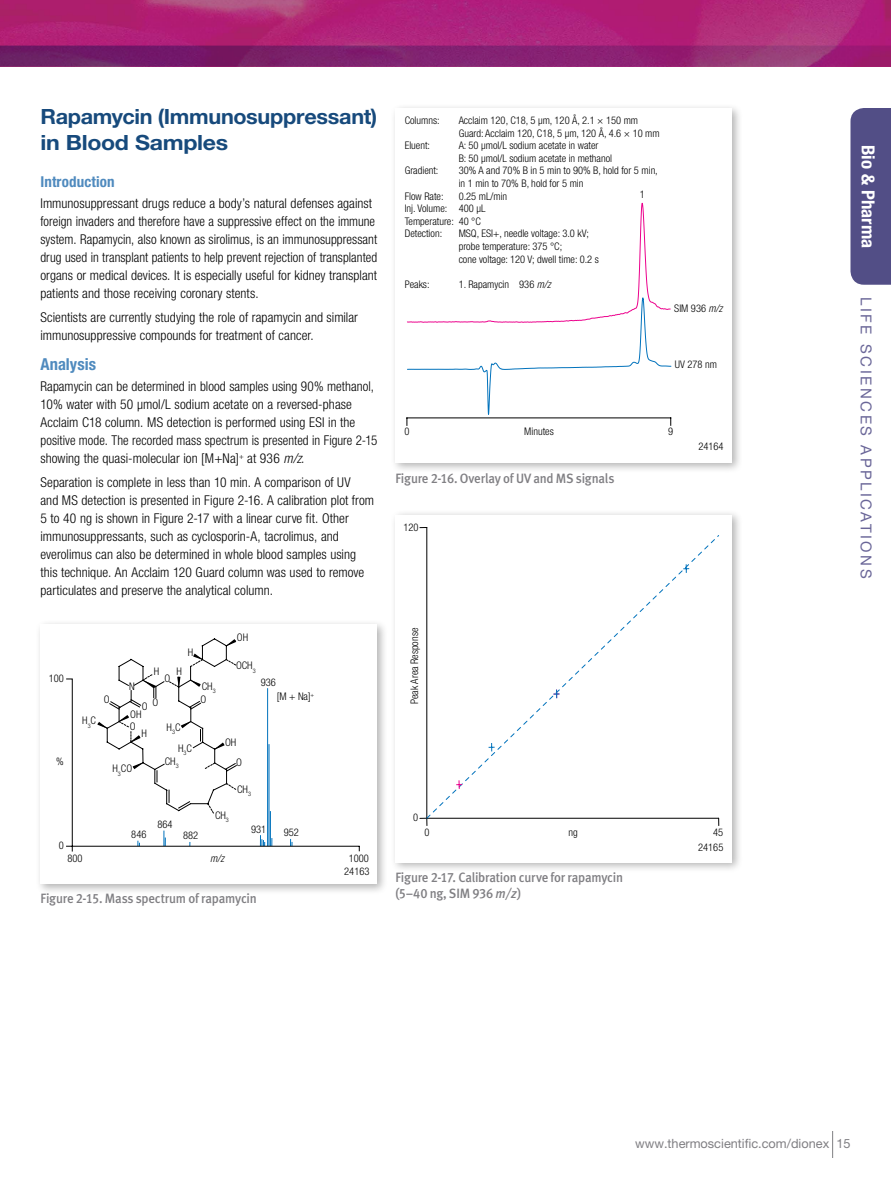
<style>
.page{position:relative;width:891px;height:1188px;background:#fff}
.page>*{position:absolute;margin:0;border:0;box-sizing:border-box;transform-origin:0 0}
.t1{font:700 21px/25.5px "Helvetica Neue";letter-spacing:-.015em;color:#174a7c}
.t2{font:700 condensed 18px "Helvetica Neue LT Std";color:#fff;scale:1.05 1}
.t3{font:700 condensed 16.5px "Helvetica Neue LT Std";color:#4f8abe}
.t4{font:15px "Helvetica Neue";letter-spacing:.17em;color:#6a6698}
.t5{font:700 condensed 15px "Helvetica Neue LT Std";letter-spacing:.01em;color:#4f8abe}
.t6{font:300 condensed 13.5px/18px "Helvetica Neue LT Std";letter-spacing:.005em;color:#000}
.t7{font:13.5px/16.5px "Meta Medium LF";letter-spacing:-.02em;color:#807f83;scale:.95 1}
.t8{font:12.75px "Helvetica Neue";color:#807f83}
.t9{font:300 condensed 10.5px/12.6px "Helvetica Neue";color:#000}
.t10{font:italic 300 condensed 10.5px "Helvetica Neue";color:#000}
.s1{font-style:italic}
</style>
<div class="page">
<svg style="left:832px;top:1131px;width:1px;height:27px"></svg>
<div style="left:390px;top:103px;width:354px;height:371px;background:#000;opacity:.3"></div>
<div style="left:395px;top:108px;width:337px;height:355px;background:#fff"></div>
<svg style="left:407px;top:202px;width:265px;height:223px"></svg>
<hr style="left:407px;top:418px;width:264px;height:1px;background:#000">
<div style="left:390px;top:510px;width:354px;height:364px;background:#000;opacity:.3"></div>
<div style="left:395px;top:515px;width:337px;height:347px;background:#fff"></div>
<svg style="left:420px;top:818px;width:7px;height:8px"></svg>
<svg style="left:426px;top:534px;width:294px;height:285px"></svg>
<svg style="left:456px;top:780px;width:6px;height:9px"></svg>
<svg style="left:489px;top:743px;width:6px;height:8px"></svg>
<svg style="left:683px;top:564px;width:6px;height:9px"></svg>
<svg style="left:554px;top:690px;width:5px;height:8px"></svg>
<div style="left:35px;top:620px;width:354px;height:275px;background:#000;opacity:.3"></div>
<div style="left:40px;top:625px;width:337px;height:259px;background:#fff"></div>
<svg style="left:118px;top:638px;width:119px;height:40px"></svg>
<svg style="left:66px;top:678px;width:294px;height:174px"></svg>
<img style="left:0;top:0;width:891px;height:46px">
<svg style="left:0;top:46px;width:891px;height:21px;background:#83226e"></svg>
<div style="left:850px;top:108px;width:41px;height:177px;background:#524e86"></div>
<h1 class="t1" style="left:40px;top:104px;width:338px">Rapamycin (Immunosuppressant) in Blood Samples</h1>
<p class="t5" style="left:40px;top:173px;width:76px">Introduction</p>
<p class="t6" style="left:40px;top:195px;width:338px">Immunosuppressant drugs reduce a body’s natural defenses against foreign invaders and therefore have a suppressive effect on the immune system. Rapamycin, also known as sirolimus, is an immunosuppressant drug used in transplant patients to help prevent rejection of transplanted organs or medical devices. It is especially useful for kidney transplant patients and those receiving coronary stents.</p>
<p class="t6" style="left:40px;top:309px;width:319px">Scientists are currently studying the role of rapamycin and similar immunosuppressive compounds for treatment of cancer.</p>
<p class="t3" style="left:40px;top:355px;width:57px">Analysis</p>
<p class="t6" style="left:40px;top:378px;width:338px">Rapamycin can be determined in blood samples using 90% methanol, 10% water with 50 µmol/L sodium acetate on a reversed-phase Acclaim C18 column. MS detection is performed using ESI in the positive mode. The recorded mass spectrum is presented in Figure 2-15 showing the quasi-molecular ion [M+Na]<sup>+</sup> at 936 <span class="s1">m/z</span>.</p>
<p class="t6" style="left:40px;top:474px;width:335px">Separation is complete in less than 10 min. A comparison of UV<br>and MS detection is presented in Figure 2-16. A calibration plot from 5 to 40 ng is shown in Figure 2-17 with a linear curve fit. Other immunosuppressants, such as cyclosporin-A, tacrolimus, and everolimus can also be determined in whole blood samples using this technique. An Acclaim 120 Guard column was used to remove particulates and preserve the analytical column.</p>
<p class="t9" style="left:237px;top:631px;width:13px">OH</p>
<p class="t9" style="left:188px;top:646px;width:7px">H</p>
<p class="t9" style="left:49px;top:672px;width:17px">100</p>
<p class="t9" style="left:56px;top:755px;width:9px">%</p>
<p class="t9" style="left:82px;top:714px;width:15px">H<sub>3</sub>C</p>
<p class="t9" style="left:104px;top:693px;width:7px">O</p>
<p class="t9" style="left:129px;top:680px;width:7px">N</p>
<p class="t9" style="left:154px;top:665px;width:7px">H</p>
<p class="t9" style="left:176px;top:665px;width:7px">H</p>
<p class="t9" style="left:164px;top:672px;width:7px">O</p>
<p class="t9" style="left:152px;top:696px;width:7px">O</p>
<p class="t9" style="left:142px;top:700px;width:7px">O</p>
<p class="t9" style="left:130px;top:708px;width:13px">OH</p>
<p class="t9" style="left:130px;top:720px;width:7px">O</p>
<p class="t9" style="left:142px;top:727px;width:7px">H</p>
<p class="t9" style="left:167px;top:721px;width:15px">H<sub>3</sub>C</p>
<p class="t9" style="left:113px;top:762px;width:21px">H<sub>3</sub>CO</p>
<p class="t9" style="left:178px;top:742px;width:15px">H<sub>3</sub>C</p>
<p class="t9" style="left:165px;top:755px;width:15px">CH<sub>3</sub></p>
<p class="t9" style="left:202px;top:680px;width:15px">CH<sub>3</sub></p>
<p class="t9" style="left:201px;top:693px;width:7px">O</p>
<p class="t9" style="left:236px;top:659px;width:21px">OCH<sub>3</sub></p>
<p class="t9" style="left:261px;top:676px;width:17px">936</p>
<p class="t9" style="left:225px;top:736px;width:13px">OH</p>
<p class="t9" style="left:236px;top:755px;width:7px">O</p>
<p class="t9" style="left:277px;top:690px;width:39px">[M + Na]<sup>+</sup></p>
<p class="t9" style="left:237px;top:783px;width:15px">CH<sub>3</sub></p>
<p class="t9" style="left:215px;top:809px;width:15px">CH<sub>3</sub></p>
<p class="t9" style="left:157px;top:818px;width:17px">864</p>
<p class="t9" style="left:251px;top:823px;width:17px">931</p>
<p class="t9" style="left:131px;top:828px;width:17px">846</p>
<p class="t9" style="left:284px;top:826px;width:17px">952</p>
<p class="t9" style="left:183px;top:829px;width:17px">882</p>
<p class="t9" style="left:59px;top:839px;width:7px">0</p>
<p class="t9" style="left:67px;top:852px;width:17px">800</p>
<p class="t10" style="left:210px;top:852px;width:15px">m/z</p>
<p class="t9" style="left:349px;top:852px;width:22px">1000</p>
<p class="t9" style="left:344px;top:865px;width:27px">24163</p>
<p class="t7" style="left:41px;top:890px;width:229px">Figure 2-15. Mass spectrum of rapamycin</p>
<p class="t9" style="left:405px;top:114px;width:36px">Columns:</p>
<p class="t9" style="left:459px;top:114px;width:202px">Acclaim 120, C18, 5 µm, 120 Å, 2.1 × 150 mm<br>Guard: Acclaim 120, C18, 5 µm, 120 Å, 4.6 × 10 mm</p>
<p class="t9" style="left:405px;top:139px;width:27px">Eluent:</p>
<p class="t9" style="left:459px;top:139px;width:155px">A: 50 µmol/L sodium acetate in water<br>B: 50 µmol/L sodium acetate in methanol</p>
<p class="t9" style="left:405px;top:164px;width:35px">Gradient:</p>
<p class="t9" style="left:459px;top:164px;width:201px">30% A and 70% B in 5 min to 90% B, hold for 5 min, in 1 min to 70% B, hold for 5 min</p>
<p class="t9" style="left:405px;top:189px;width:40px">Flow Rate:</p>
<p class="t9" style="left:640px;top:188px;width:7px">1</p>
<p class="t9" style="left:405px;top:189px;width:104px;text-indent:54px">0.25 mL/min<br>Inj. Volume: 400 µL<br>Temperature: 40 °C<br>Detection:</p>
<p class="t9" style="left:459px;top:227px;width:142px">MSQ, ESI+, needle voltage: 3.0 kV; probe temperature: 375 °C;<br>cone voltage: 120 V; dwell time: 0.2 s</p>
<p class="t9" style="left:405px;top:278px;width:26px">Peaks:</p>
<p class="t9" style="left:459px;top:278px;width:93px">1. Rapamycin 936 <span class="s1">m/z</span></p>
<p class="t9" style="left:674px;top:302px;width:50px">SIM 936 <span class="s1">m/z</span></p>
<p class="t9" style="left:675px;top:358px;width:44px">UV 278 nm</p>
<p class="t9" style="left:404px;top:425px;width:7px">0</p>
<p class="t9" style="left:524px;top:425px;width:31px">Minutes</p>
<p class="t7" style="left:395px;top:470px;width:232px">Figure 2-16. Overlay of UV and MS signals</p>
<p class="t9" style="left:403px;top:521px;width:17px">120</p>
<p class="t9" style="left:668px;top:425px;width:7px">9</p>
<p class="t9" style="left:698px;top:440px;width:27px">24164</p>
<p class="t9" style="left:408px;top:704px;width:78px;rotate:-90deg">Peak Area Response</p>
<p class="t9" style="left:413px;top:811px;width:7px">0</p>
<p class="t9" style="left:424px;top:826px;width:7px">0</p>
<p class="t9" style="left:569px;top:826px;width:11px">ng</p>
<p class="t7" style="left:395px;top:869px;width:241px">Figure 2-17. Calibration curve for rapamycin (5–40 ng, SIM 936 <span class="s1">m/z</span>)</p>
<p class="t9" style="left:698px;top:825px;width:27px;line-height:14.9px;text-align:right">45<br>24165</p>
<h2 class="t2" style="left:879px;top:145px;width:100px;rotate:90deg">Bio &amp; Pharma</h2>
<p class="t4" style="left:875px;top:297px;width:283px;rotate:90deg">LIFE SCIENCES APPLICATIONS</p>
<p class="t8" style="left:635px;top:1136px;width:217px">www.thermoscientific.com/dionex 15</p>
</div>
